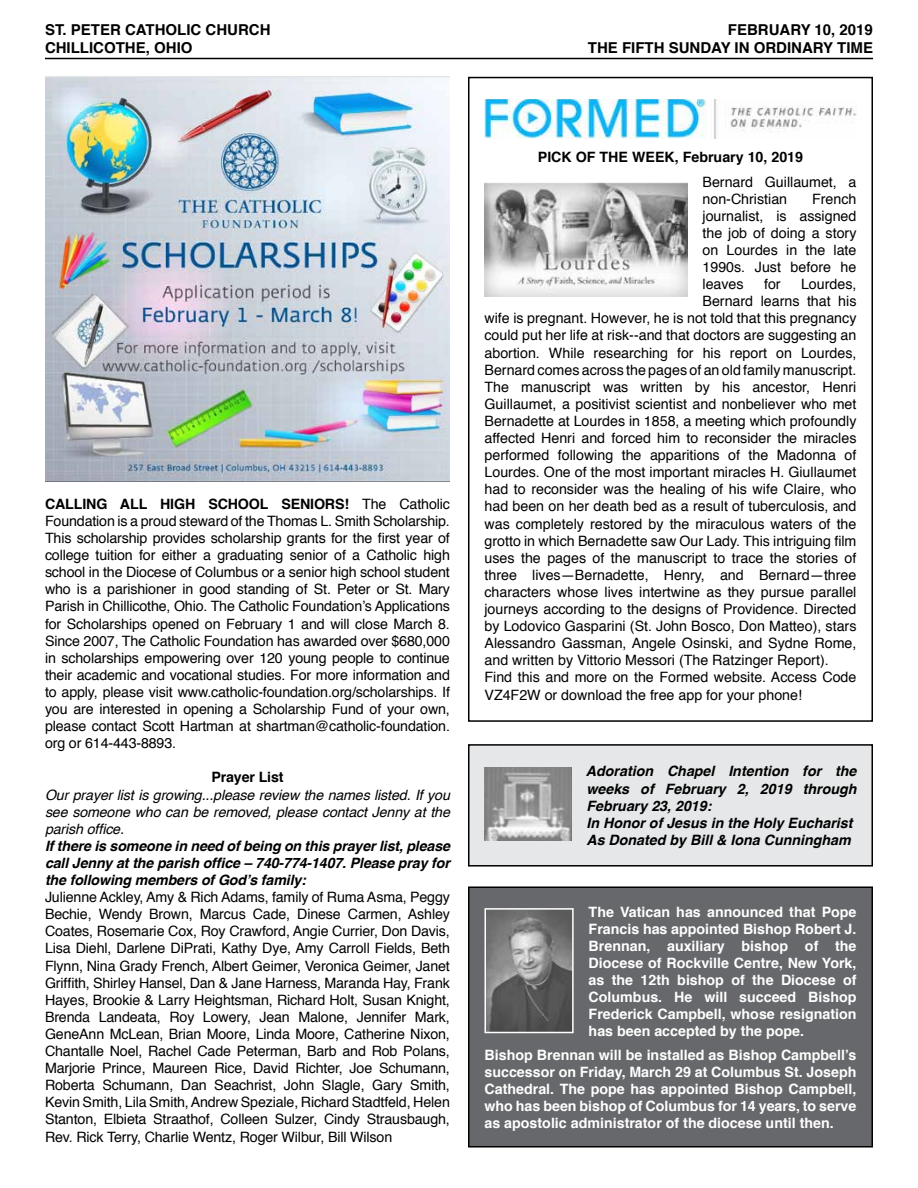
<style>
.page{position:relative;width:918px;height:1188px;background:#fff}
.page>*{position:absolute;margin:0;border:0;box-sizing:border-box;transform-origin:0 0}
.t1{font:700 15px "Helvetica";color:#000}
.t2{font:14.25px/17.1px "Helvetica";color:#000;text-align:justify}
.t3{font:700 14.25px/17.1px "Helvetica";color:#fff;text-align:justify}
.t4{font:italic 700 14.25px/17.1px "Helvetica";color:#000;text-align:justify}
.t5{font:italic 14.25px/17.1px "Helvetica";letter-spacing:-.01em;color:#000;text-align:justify}
.t6{font:700 14.25px "Helvetica";color:#000}
.s1{font-weight:700}
</style>
<div class="page">
<hr style="left:45px;top:58px;width:828px;height:1px;background:#000">
<img style="left:45px;top:77px;width:405px;height:405px">
<img style="left:484px;top:99px;width:372px;height:40px">
<img style="left:484px;top:182px;width:204px;height:115px">
<div style="left:468px;top:77px;width:405px;height:645px;border:2px solid #000"></div>
<div style="left:469px;top:887px;width:403px;height:260px;background:#67686b"></div>
<img style="left:487px;top:911px;width:84px;height:119px">
<div style="left:484px;top:908px;width:90px;height:125px;border:2px solid #fff"></div>
<div style="left:468px;top:886px;width:405px;height:262px;border:2px solid #000"></div>
<div style="left:469px;top:745px;width:403px;height:121px;background:#e6e7e8"></div>
<img style="left:484px;top:768px;width:87px;height:73px">
<div style="left:468px;top:744px;width:405px;height:123px;border:2px solid #000"></div>
<p class="t1" style="left:45px;top:17px;width:227px">ST. PETER CATHOLIC CHURCH</p>
<p class="t1" style="left:728px;top:17px;width:147px">FEBRUARY 10, 2019</p>
<p class="t1" style="left:45px;top:35px;width:149px">CHILLICOTHE, OHIO</p>
<p class="t1" style="left:588px;top:35px;width:287px">THE FIFTH SUNDAY IN ORDINARY TIME</p>
<p class="t2" style="left:45px;top:496px;width:406px"><span class="s1">CALLING ALL HIGH SCHOOL SENIORS!</span> The Catholic Foundation is a proud steward of the Thomas L. Smith Scholarship.<br>This scholarship provides scholarship grants for the first year of college tuition for either a graduating senior of a Catholic high school in the Diocese of Columbus or a senior high school student who is a parishioner in good standing of St. Peter or St. Mary Parish in Chillicothe, Ohio. The Catholic Foundation’s Applications for Scholarships opened on February 1 and will close March 8.<br>Since 2007, The Catholic Foundation has awarded over $680,000 in scholarships empowering over 120 young people to continue their academic and vocational studies. For more information and to apply, please visit www.catholic-foundation.org/scholarships. If you are interested in opening a Scholarship Fund of your own, please contact Scott Hartman at shartman@catholic-foundation. org or 614-443-8893.</p>
<p class="t6" style="left:211px;top:766px;width:74px">Prayer List</p>
<p class="t5" style="left:45px;top:786px;width:406px">Our prayer list is growing...please review the names listed. If you see someone who can be removed, please contact Jenny at the parish office.</p>
<p class="t4" style="left:45px;top:837px;width:407px">If there is someone in need of being on this prayer list, please call Jenny at the parish office – 740-774-1407. Please pray for the following members of God’s family:</p>
<p class="t2" style="left:45px;top:889px;width:406px">Julienne Ackley, Amy &amp; Rich Adams, family of Ruma Asma, Peggy Bechie, Wendy Brown, Marcus Cade, Dinese Carmen, Ashley Coates, Rosemarie Cox, Roy Crawford, Angie Currier, Don Davis, Lisa Diehl, Darlene DiPrati, Kathy Dye, Amy Carroll Fields, Beth Flynn, Nina Grady French, Albert Geimer, Veronica Geimer, Janet Griffith, Shirley Hansel, Dan &amp; Jane Harness, Maranda Hay, Frank Hayes, Brookie &amp; Larry Heightsman, Richard Holt, Susan Knight, Brenda Landeata, Roy Lowery, Jean Malone, Jennifer Mark, GeneAnn McLean, Brian Moore, Linda Moore, Catherine Nixon, Chantalle Noel, Rachel Cade Peterman, Barb and Rob Polans, Marjorie Prince, Maureen Rice, David Richter, Joe Schumann, Roberta Schumann, Dan Seachrist, John Slagle, Gary Smith, Kevin Smith, Lila Smith, Andrew Speziale, Richard Stadtfeld, Helen Stanton, Elbieta Straathof, Colleen Sulzer, Cindy Strausbaugh, Rev. Rick Terry, Charlie Wentz, Roger Wilbur, Bill Wilson</p>
<p class="t6" style="left:538px;top:145px;width:267px">PICK OF THE WEEK, February 10, 2019</p>
<p class="t2" style="left:703px;top:173px;width:155px">Bernard Guillaumet, a non-Christian</p>
<p class="t2" style="left:703px;top:191px;width:155px;text-indent:110px">French journalist, is assigned the job of doing a story on Lourdes in the late 1990s. Just before he leaves</p>
<p class="t2" style="left:764px;top:276px;width:18px">for</p>
<p class="t2" style="left:801px;top:276px;width:57px">Lourdes,</p>
<p class="t2" style="left:703px;top:293px;width:155px">Bernard learns that his</p>
<p class="t2" style="left:485px;top:310px;width:373px">wife is pregnant. However, he is not told that this pregnancy</p>
<p class="t2" style="left:485px;top:327px;width:373px">could put her life at risk--and that doctors are suggesting an</p>
<p class="t2" style="left:485px;top:344px;width:373px">abortion. While researching for his report on Lourdes,</p>
<p class="t2" style="left:485px;top:362px;width:373px">Bernard comes across the pages of an old family manuscript.</p>
<p class="t2" style="left:485px;top:379px;width:373px">The manuscript was written by his ancestor, Henri</p>
<p class="t2" style="left:485px;top:396px;width:373px">Guillaumet, a positivist scientist and nonbeliever who met</p>
<p class="t2" style="left:485px;top:413px;width:373px">Bernadette at Lourdes in 1858, a meeting which profoundly</p>
<p class="t2" style="left:485px;top:430px;width:373px">affected Henri and forced him to reconsider the miracles</p>
<p class="t2" style="left:485px;top:447px;width:373px">performed following the apparitions of the Madonna of</p>
<p class="t2" style="left:485px;top:464px;width:373px">Lourdes. One of the most important miracles H. Giullaumet</p>
<p class="t2" style="left:485px;top:481px;width:373px">had to reconsider was the healing of his wife Claire, who</p>
<p class="t2" style="left:485px;top:498px;width:373px">had been on her death bed as a result of tuberculosis, and</p>
<p class="t2" style="left:485px;top:515px;width:373px">was completely restored by the miraculous waters of the</p>
<p class="t2" style="left:485px;top:533px;width:373px">grotto in which Bernadette saw Our Lady. This intriguing film</p>
<p class="t2" style="left:485px;top:550px;width:374px">uses the pages of the manuscript to trace the stories of</p>
<p class="t2" style="left:485px;top:567px;width:373px">three lives—Bernadette, Henry, and Bernard—three</p>
<p class="t2" style="left:485px;top:584px;width:373px">characters whose lives intertwine as they pursue parallel</p>
<p class="t2" style="left:485px;top:601px;width:373px">journeys according to the designs of Providence. Directed</p>
<p class="t2" style="left:485px;top:618px;width:374px">by Lodovico Gasparini (St. John Bosco, Don Matteo), stars</p>
<p class="t2" style="left:485px;top:635px;width:373px">Alessandro Gassman, Angele Osinski, and Sydne Rome,</p>
<p class="t2" style="left:485px;top:652px;width:346px">and written by Vittorio Messori (The Ratzinger Report).</p>
<p class="t2" style="left:485px;top:669px;width:373px">Find this and more on the Formed website. Access Code</p>
<p class="t2" style="left:485px;top:686px;width:319px">VZ4F2W or download the free app for your phone!</p>
<p class="t4" style="left:586px;top:763px;width:272px;text-align:left">Adoration Chapel Intention for the weeks of February 2, 2019 through<br>February 23, 2019:<br>In Honor of Jesus in the Holy Eucharist<br>As Donated by Bill &amp; Iona Cunningham</p>
<p class="t3" style="left:589px;top:903px;width:269px">The Vatican has announced that Pope Francis has appointed Bishop Robert J.<br>Brennan, auxiliary bishop of the Diocese of Rockville Centre, New York, as the 12th bishop of the Diocese of Columbus. He will succeed Bishop Frederick Campbell, whose resignation has been accepted by the pope.</p>
<p class="t3" style="left:485px;top:1046px;width:374px">Bishop Brennan will be installed as Bishop Campbell’s successor on Friday, March 29 at Columbus St. Joseph Cathedral. The pope has appointed Bishop Campbell, who has been bishop of Columbus for 14 years, to serve as apostolic administrator of the diocese until then.</p>
</div>
